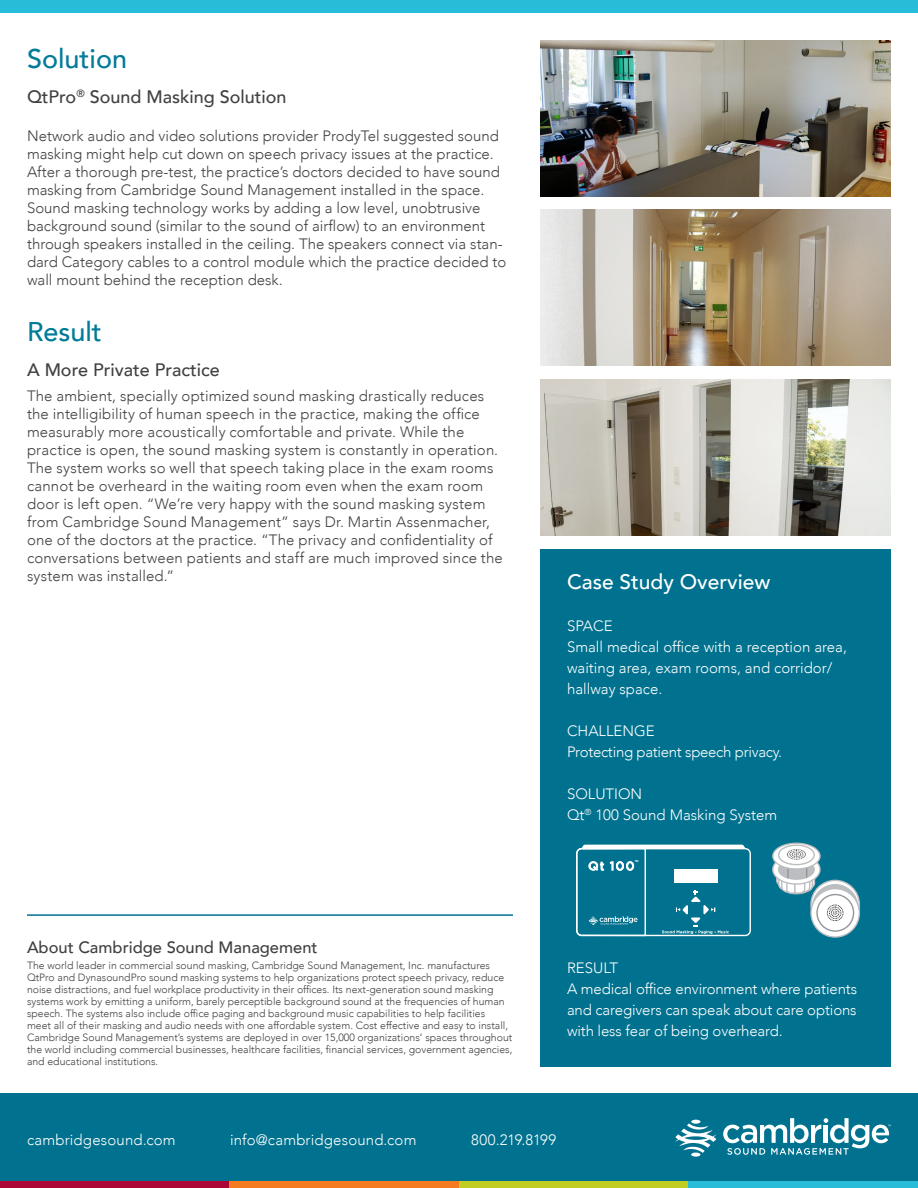
<style>
.page{position:relative;width:918px;height:1188px;background:#fff}
.page>*{position:absolute;margin:0;border:0;box-sizing:border-box;transform-origin:0 0}
.t1{font:500 27px "Avenir";color:#007b98}
.t2{font:500 21px "Avenir";color:#fff}
.t3{font:500 18px "Avenir";color:#414042}
.t4{font:500 16.5px "Avenir";color:#414042}
.t5{font:300 15px/18px "Avenir";color:#414042}
.t6{font:300 15px/21px "Avenir";color:#fff}
.t7{font:300 15px/21px "Avenir";letter-spacing:-.02em;color:#fff}
.t8{font:300 10.5px/12px "Avenir";color:#414042}
</style>
<div class="page">
<div style="left:0;top:1094px;width:918px;height:87px;background:#00728f"></div>
<div style="left:0;top:1181px;width:230px;height:7px;background:#ab0635"></div>
<div style="left:230px;top:1181px;width:229px;height:7px;background:#f47b20"></div>
<div style="left:459px;top:1181px;width:229px;height:7px;background:#c2cd23"></div>
<div style="left:688px;top:1181px;width:230px;height:7px;background:#27bcd7"></div>
<svg style="left:675px;top:1123px;width:42px;height:34px"></svg>
<svg style="left:691px;top:1120px;width:10px;height:4px"></svg>
<svg style="left:723px;top:1118px;width:168px;height:37px"></svg>
<div style="left:0;top:0;width:918px;height:14px;background:#27bcd7"></div>
<hr style="left:27px;top:914px;width:486px;height:2px;background:#00728f">
<div style="left:540px;top:549px;width:351px;height:517px;background:#00728f"></div>
<svg style="left:772px;top:843px;width:88px;height:95px"></svg>
<svg style="left:576px;top:845px;width:169px;height:92px"></svg>
<img style="left:540px;top:41px;width:351px;height:155px">
<img style="left:540px;top:210px;width:351px;height:156px">
<img style="left:540px;top:379px;width:351px;height:156px">
<h1 class="t1" style="left:27px;top:35px;width:102px">Solution</h1>
<p class="t3" style="left:27px;top:81px;width:261px">QtPro<sup>®</sup> Sound Masking Solution</p>
<p class="t5" style="left:27px;top:127px;width:481px">Network audio and video solutions provider ProdyTel suggested sound masking might help cut down on speech privacy issues at the practice.<br>After a thorough pre-test, the practice’s doctors decided to have sound masking from Cambridge Sound Management installed in the space.<br>Sound masking technology works by adding a low level, unobtrusive background sound (similar to the sound of airflow) to an environment through speakers installed in the ceiling. The speakers connect via stan&shy;dard Category cables to a control module which the practice decided to wall mount behind the reception desk.</p>
<h1 class="t1" style="left:27px;top:308px;width:76px">Result</h1>
<p class="t3" style="left:27px;top:355px;width:194px">A More Private Practice</p>
<p class="t5" style="left:27px;top:387px;width:477px">The ambient, specially optimized sound masking drastically reduces the intelligibility of human speech in the practice, making the office measurably more acoustically comfortable and private. While the practice is open, the sound masking system is constantly in operation.<br>The system works so well that speech taking place in the exam rooms cannot be overheard in the waiting room even when the exam room door is left open. “We’re very happy with the sound masking system from Cambridge Sound Management” says Dr. Martin Assenmacher, one of the doctors at the practice. “The privacy and confidentiality of conversations between patients and staff are much improved since the system was installed.”</p>
<h2 class="t2" style="left:567px;top:563px;width:205px">Case Study Overview</h2>
<p class="t6" style="left:567px;top:615px;width:281px">SPACE<br>Small medical office with a reception area, waiting area, exam rooms, and corridor/ hallway space.</p>
<p class="t7" style="left:567px;top:720px;width:216px">CHALLENGE<br>Protecting patient speech privacy.</p>
<p class="t6" style="left:567px;top:783px;width:212px">SOLUTION<br>Qt<sup>®</sup> 100 Sound Masking System</p>
<p class="t4" style="left:27px;top:933px;width:292px">About Cambridge Sound Management</p>
<p class="t8" style="left:27px;top:959px;width:487px">The world leader in commercial sound masking, Cambridge Sound Management, Inc. manufactures QtPro and DynasoundPro sound masking systems to help organizations protect speech privacy, reduce noise distractions, and fuel workplace productivity in their offices. Its next-generation sound masking systems work by emitting a uniform, barely perceptible background sound at the frequencies of human speech. The systems also include office paging and background music capabilities to help facilities<br>meet all of their masking and audio needs with one affordable system. Cost effective and easy to install, Cambridge Sound Management’s systems are deployed in over 15,000 organizations’ spaces throughout the world including commercial businesses, healthcare facilities, financial services, government agencies, and educational institutions.</p>
<p class="t6" style="left:567px;top:957px;width:292px">RESULT<br>A medical office environment where patients and caregivers can speak about care options with less fear of being overheard.</p>
<p class="t6" style="left:27px;top:1129px;width:150px">cambridgesound.com</p>
<p class="t6" style="left:230px;top:1129px;width:188px">info@cambridgesound.com</p>
<p class="t6" style="left:471px;top:1129px;width:87px">800.219.8199</p>
</div>
